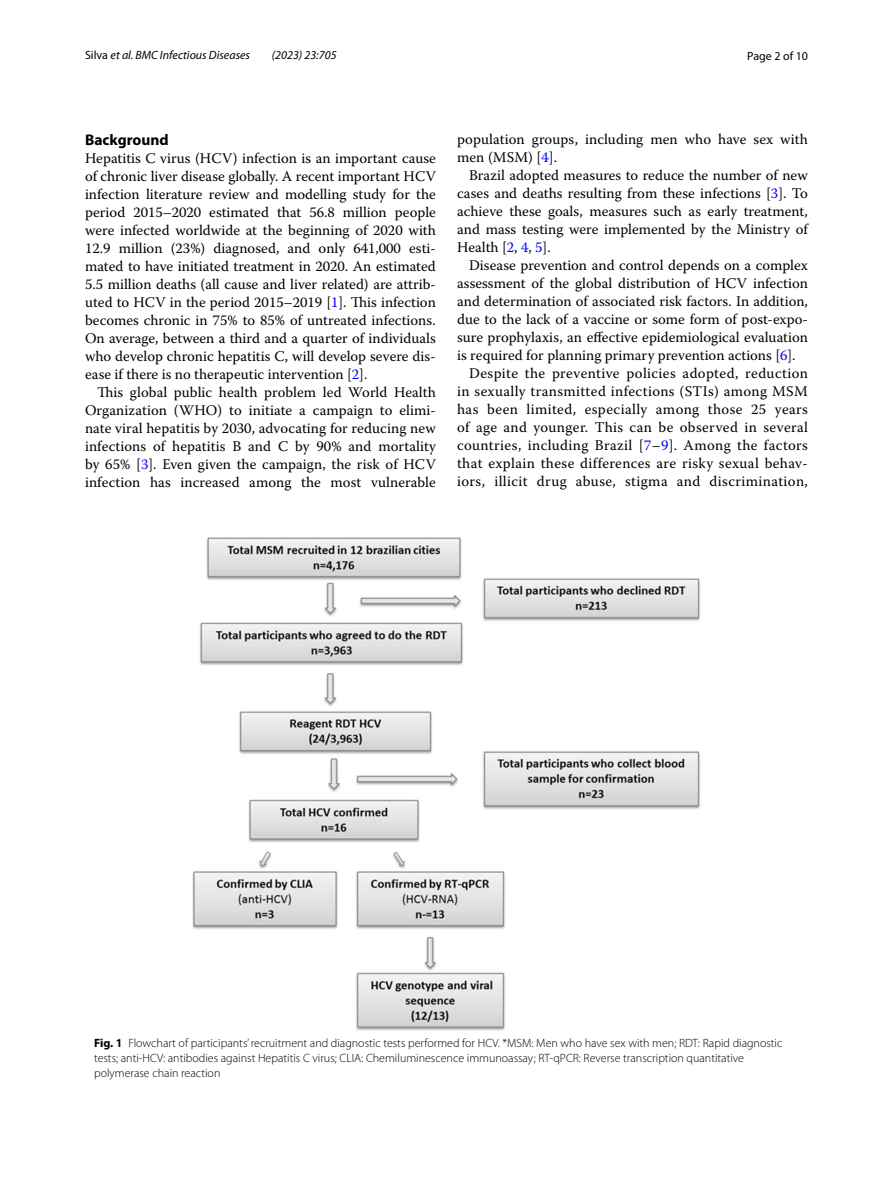
<style>
.page{position:relative;width:893px;height:1187px;background:#fff}
.page>*{position:absolute;margin:0;border:0;box-sizing:border-box;transform-origin:0 0}
.t1{font:700 15.45px "Myriad Pro";color:#000}
.t2{font:14.7px/18px "Warnock Pro";letter-spacing:.005em;color:#000;text-align:justify}
.t3{font:14.7px "Warnock Pro";letter-spacing:.025em;color:#000}
.t4{font:300 12px/15px "Myriad Pro";color:#000}
.t5{font:italic 12px "Myriad Pro";color:#000}
.t6{font:12px "Myriad Pro";color:#000}
.s1{font-style:normal}
.s2{color:#00f}
.s3{font-weight:700}
</style>
<div class="page">
<img style="left:192px;top:537px;width:508px;height:494px">
<p class="t5" style="left:85px;top:48px;width:166px"><span class="s1">Silva</span> et al. BMC Infectious Diseases</p>
<p class="t5" style="left:272px;top:48px;width:66px">(2023) 23:705</p>
<p class="t6" style="left:747px;top:48px;width:62px">Page 2 of 10</p>
<p class="t1" style="left:85px;top:129px;width:85px">Background</p>
<p class="t2" style="left:85px;top:148px;width:352px">Hepatitis C virus (HCV) infection is an important cause of chronic liver disease globally. A recent important HCV infection literature review and modelling study for the period 2015–2020 estimated that 56.8 million people were infected worldwide at the beginning of 2020 with 12.9 million (23%) diagnosed, and only 641,000 esti&shy;mated to have initiated treatment in 2020. An estimated 5.5 million deaths (all cause and liver related) are attrib&shy;uted to HCV in the period 2015–2019 [<span class="s2">1</span>]. This infection becomes chronic in 75% to 85% of untreated infections.<br>On average, between a third and a quarter of individuals who develop chronic hepatitis C, will develop severe dis&shy;ease if there is no therapeutic intervention [<span class="s2">2</span>].</p>
<p class="t2" style="left:85px;top:382px;width:352px;text-indent:12px">This global public health problem led World Health Organization (WHO) to initiate a campaign to elimi&shy;nate viral hepatitis by 2030, advocating for reducing new infections of hepatitis B and C by 90% and mortality by 65% [<span class="s2">3</span>]. Even given the campaign, the risk of HCV infection has increased among the most vulnerable</p>
<p class="t2" style="left:457px;top:130px;width:352px">population groups, including men who have sex with men (MSM) [<span class="s2">4</span>].</p>
<p class="t2" style="left:457px;top:166px;width:352px;text-indent:12px">Brazil adopted measures to reduce the number of new cases and deaths resulting from these infections [<span class="s2">3</span>]. To achieve these goals, measures such as early treatment, and mass testing were implemented by the Ministry of Health [<span class="s2">2</span>, <span class="s2">4</span>, <span class="s2">5</span>].</p>
<p class="t2" style="left:469px;top:256px;width:340px">Disease prevention and control depends on a complex</p>
<p class="t2" style="left:457px;top:274px;width:352px">assessment of the global distribution of HCV infection</p>
<p class="t2" style="left:457px;top:292px;width:352px">and determination of associated risk factors. In addition,</p>
<p class="t2" style="left:457px;top:310px;width:352px">due to the lack of a vaccine or some form of post-expo-</p>
<p class="t2" style="left:457px;top:328px;width:352px">sure prophylaxis, an effective epidemiological evaluation</p>
<p class="t2" style="left:457px;top:346px;width:340px">is required for planning primary prevention actions [<span class="s2">6</span>].</p>
<p class="t3" style="left:469px;top:364px;width:340px">Despite the preventive policies adopted, reduction</p>
<p class="t3" style="left:457px;top:382px;width:352px">in sexually transmitted infections (STIs) among MSM</p>
<p class="t3" style="left:457px;top:400px;width:352px">has been limited, especially among those 25 years</p>
<p class="t3" style="left:457px;top:418px;width:352px">of age and younger. This can be observed in several</p>
<p class="t3" style="left:457px;top:436px;width:352px">countries, including Brazil [<span class="s2">7</span>–<span class="s2">9</span>]. Among the factors</p>
<p class="t3" style="left:457px;top:454px;width:352px">that explain these differences are risky sexual behav-</p>
<p class="t3" style="left:457px;top:472px;width:352px">iors, illicit drug abuse, stigma and discrimination,</p>
<p class="t4" style="left:94px;top:1035px;width:690px"><span class="s3">Fig. 1</span> Flowchart of participants’ recruitment and diagnostic tests performed for HCV. *MSM: Men who have sex with men; RDT: Rapid diagnostic tests; anti-HCV: antibodies against Hepatitis C virus; CLIA: Chemiluminescence immunoassay; RT-qPCR: Reverse transcription quantitative polymerase chain reaction</p>
</div>
